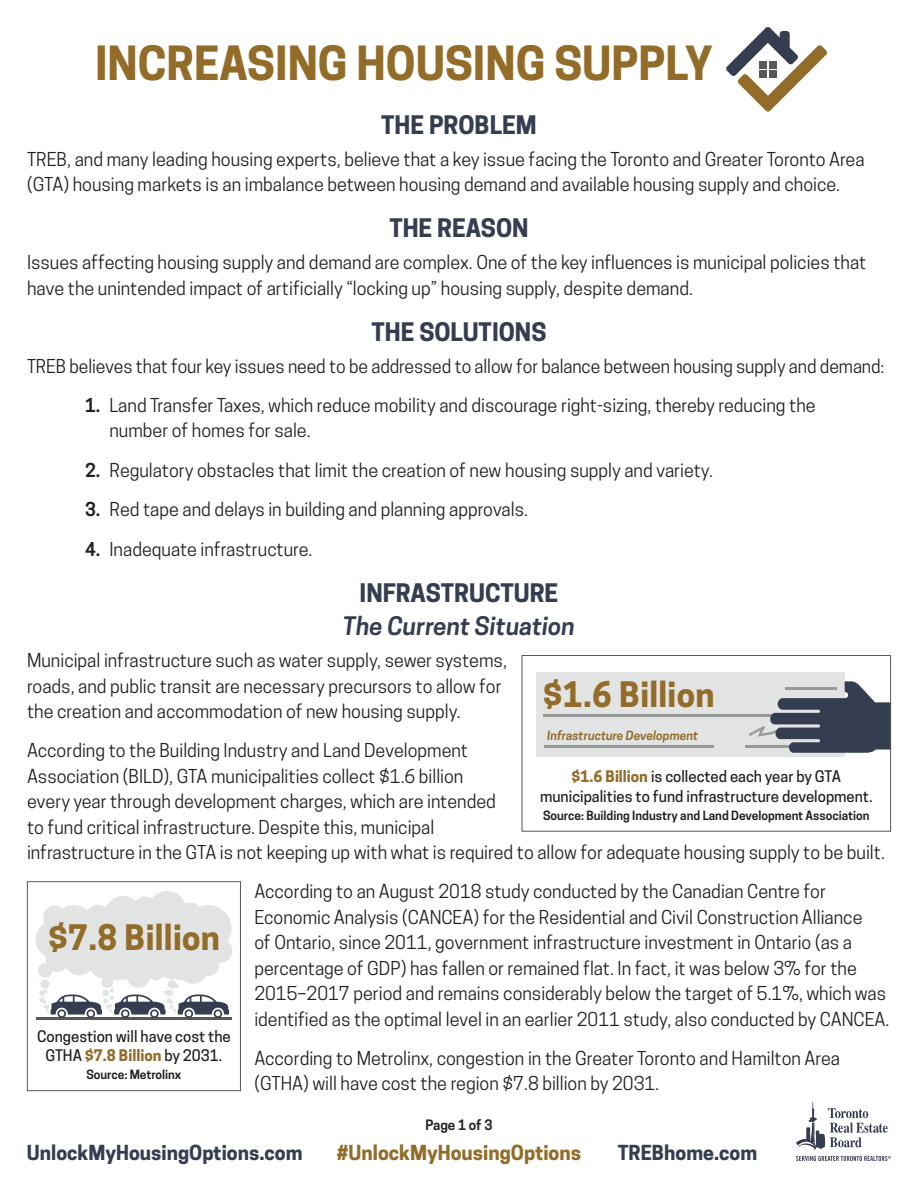
<style>
.page{position:relative;width:918px;height:1188px;background:#fff}
.page>*{position:absolute;margin:0;border:0;box-sizing:border-box;transform-origin:0 0}
.t1{font:700 44.25px "Cooper Hewitt";color:#926c28}
.t2{font:700 33px "Cooper Hewitt";letter-spacing:.01em;color:#926c28}
.t3{font:700 24px "Cooper Hewitt";color:#353d50}
.t4{font:italic 600 24px "Cooper Hewitt";color:#353d50}
.t5{font:700 19.5px "Cooper Hewitt";color:#353d50}
.t6{font:700 19.5px "Cooper Hewitt";color:#926c28}
.t7{font:18px/25.5px "Cooper Hewitt";color:#231f20}
.t8{font:500 15px/19.5px "Cooper Hewitt";color:#231f20;text-align:center}
.t9{font:600 13.5px "Cooper Hewitt";letter-spacing:-.005em;color:#231f20}
.t10{font:600 12px "Cooper Hewitt";color:#231f20}
.t11{font:italic 600 12px "Cooper Hewitt";color:#926c28}
.s1{font-weight:600}
.s2{font-weight:700;color:#926c28}
</style>
<div class="page">
<div style="left:536px;top:673px;width:309px;height:84px;background:#e2e3e3"></div>
<hr style="left:544px;top:714px;width:293px;height:3px;background:#989999">
<hr style="left:745px;top:745px;width:92px;height:2px;background:#989999">
<hr style="left:544px;top:745px;width:169px;height:2px;background:#989999">
<svg style="left:749px;top:681px;width:140px;height:72px"></svg>
<hr style="left:36px;top:1018px;width:196px;height:2px;background:#57585a">
<svg style="left:36px;top:891px;width:196px;height:127px"></svg>
<svg style="left:796px;top:1156px;width:95px;height:5px"></svg>
<svg style="left:796px;top:1102px;width:92px;height:48px"></svg>
<div style="left:522px;top:655px;width:369px;height:177px;border:1px solid #57585a"></div>
<div style="left:27px;top:881px;width:214px;height:210px;border:1px solid #57585a"></div>
<svg style="left:726px;top:27px;width:101px;height:85px"></svg>
<div style="left:760px;top:61px;width:7px;height:7px;background:#57585a"></div>
<div style="left:769px;top:61px;width:7px;height:7px;background:#57585a"></div>
<div style="left:760px;top:70px;width:7px;height:8px;background:#57585a"></div>
<div style="left:769px;top:70px;width:7px;height:8px;background:#57585a"></div>
<h1 class="t1" style="left:95px;top:37px;width:619px">INCREASING HOUSING SUPPLY</h1>
<h3 class="t3" style="left:381px;top:110px;width:157px">THE PROBLEM</h3>
<p class="t7" style="left:27px;top:146px;width:839px">TREB, and many leading housing experts, believe that a key issue facing the Toronto and Greater Toronto Area (GTA) housing markets is an imbalance between housing demand and available housing supply and choice.</p>
<h3 class="t3" style="left:389px;top:214px;width:141px">THE REASON</h3>
<p class="t7" style="left:27px;top:250px;width:841px">Issues affecting housing supply and demand are complex. One of the key influences is municipal policies that have the unintended impact of artificially “locking up” housing supply, despite demand.</p>
<h3 class="t3" style="left:372px;top:317px;width:176px">THE SOLUTIONS</h3>
<p class="t7" style="left:27px;top:353px;width:859px">TREB believes that four key issues need to be addressed to allow for balance between housing supply and demand:</p>
<p class="t7" style="left:109px;top:392px;width:708px;text-indent:-24px"><span class="s1">1.</span> Land Transfer Taxes, which reduce mobility and discourage right-sizing, thereby reducing the number of homes for sale.</p>
<p class="t7" style="left:85px;top:457px;width:629px"><span class="s1">2.</span> Regulatory obstacles that limit the creation of new housing supply and variety.</p>
<p class="t7" style="left:85px;top:497px;width:444px"><span class="s1">3.</span> Red tape and delays in building and planning approvals.</p>
<p class="t7" style="left:85px;top:536px;width:229px"><span class="s1">4.</span> Inadequate infrastructure.</p>
<h3 class="t3" style="left:360px;top:579px;width:200px">INFRASTRUCTURE</h3>
<h3 class="t4" style="left:343px;top:612px;width:234px">The Current Situation</h3>
<p class="t7" style="left:27px;top:648px;width:481px">Municipal infrastructure such as water supply, sewer systems, roads, and public transit are necessary precursors to allow for the creation and accommodation of new housing supply.</p>
<p class="t7" style="left:27px;top:738px;width:859px">According to the Building Industry and Land Development<br>Association (BILD), GTA municipalities collect $1.6 billion<br>every year through development charges, which are intended<br>to fund critical infrastructure. Despite this, municipal<br>infrastructure in the GTA is not keeping up with what is required to allow for adequate housing supply to be built.</p>
<p class="t7" style="left:254px;top:879px;width:637px">According to an August 2018 study conducted by the Canadian Centre for Economic Analysis (CANCEA) for the Residential and Civil Construction Alliance<br>of Ontario, since 2011, government infrastructure investment in Ontario (as a percentage of GDP) has fallen or remained flat. In fact, it was below 3% for the 2015–2017 period and remains considerably below the target of 5.1%, which was identified as the optimal level in an earlier 2011 study, also conducted by CANCEA.</p>
<p class="t7" style="left:254px;top:1045px;width:587px">According to Metrolinx, congestion in the Greater Toronto and Hamilton Area (GTHA) will have cost the region $7.8 billion by 2031.</p>
<p class="t9" style="left:426px;top:1117px;width:68px">Page 1 of 3</p>
<p class="t5" style="left:27px;top:1141px;width:277px">UnlockMyHousingOptions.com</p>
<p class="t6" style="left:337px;top:1141px;width:246px">#UnlockMyHousingOptions</p>
<p class="t5" style="left:618px;top:1141px;width:141px">TREBhome.com</p>
<h2 class="t2" style="left:543px;top:676px;width:173px">$1.6 Billion</h2>
<p class="t11" style="left:547px;top:728px;width:152px">Infrastructure Development</p>
<p class="t8" style="left:540px;top:767px;width:334px"><span class="s2">$1.6 Billion</span> is collected each year by GTA municipalities to fund infrastructure development.</p>
<p class="t10" style="left:543px;top:808px;width:328px">Source: Building Industry and Land Development Association</p>
<h2 class="t2" style="left:48px;top:918px;width:173px">$7.8 Billion</h2>
<p class="t8" style="left:37px;top:1026px;width:195px">Congestion will have cost the<br>GTHA <span class="s2">$7.8 Billion</span> by 2031.</p>
<p class="t10" style="left:86px;top:1068px;width:96px">Source: Metrolinx</p>
</div>
